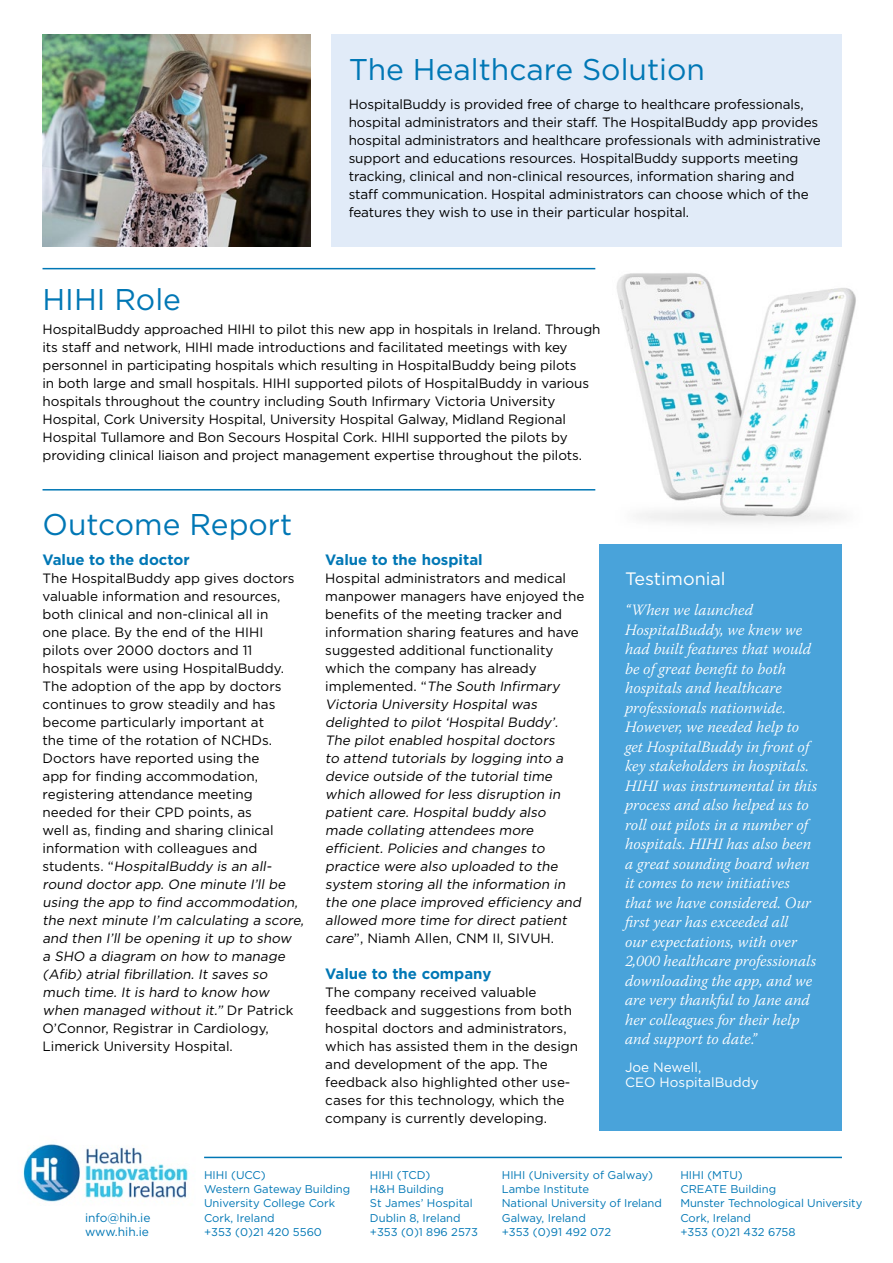
<style>
.page{position:relative;width:893px;height:1263px;background:#fff}
.page>*{position:absolute;margin:0;border:0;box-sizing:border-box;transform-origin:0 0}
.t1{font:30px "Gotham";color:#0077b5}
.t2{font:18px "Gotham";color:#fff}
.t3{font:italic 300 15.75px/19.5px "Warnock Pro";color:#fff}
.t4{font:700 15px "Gotham";color:#0077b5}
.t5{font:13.5px/18px "Gotham";letter-spacing:-.01em;color:#000}
.t6{font:italic 13.5px/18px "Gotham";color:#000}
.t7{font:13.5px/15px "Gotham";color:#fff}
.t8{font:12px/14.2px "Gotham";color:#0077b5}
.t9{font:11.25px/14.2px "Gotham";color:#0077b5}
.s1{font-style:italic}
.s2{font-style:normal}
</style>
<div class="page">
<div style="left:332px;top:34px;width:510px;height:213px;background:#e1ebf8"></div>
<div style="left:600px;top:544px;width:242px;height:587px;background:#49a3da"></div>
<hr style="left:204px;top:1157px;width:638px;height:1px;background:#0077b5">
<img style="left:23px;top:1144px;width:165px;height:58px">
<img style="left:43px;top:34px;width:267px;height:213px">
<img style="left:616px;top:273px;width:240px;height:250px">
<hr style="left:43px;top:268px;width:552px;height:1px;background:#0077b5">
<hr style="left:43px;top:489px;width:552px;height:1px;background:#0077b5">
<h1 class="t1" style="left:349px;top:53px;width:358px">The Healthcare Solution</h1>
<h1 class="t1" style="left:43px;top:283px;width:140px">HIHI Role</h1>
<p class="t5" style="left:349px;top:95px;width:474px">HospitalBuddy is provided free of charge to healthcare professionals, hospital administrators and their staff. The HospitalBuddy app provides hospital administrators and healthcare professionals with administrative support and educations resources. HospitalBuddy supports meeting tracking, clinical and non-clinical resources, information sharing and staff communication. Hospital administrators can choose which of the features they wish to use in their particular hospital.</p>
<p class="t5" style="left:43px;top:320px;width:560px">HospitalBuddy approached HIHI to pilot this new app in hospitals in Ireland. Through its staff and network, HIHI made introductions and facilitated meetings with key personnel in participating hospitals which resulting in HospitalBuddy being pilots<br>in both large and small hospitals. HIHI supported pilots of HospitalBuddy in various hospitals throughout the country including South Infirmary Victoria University Hospital, Cork University Hospital, University Hospital Galway, Midland Regional Hospital Tullamore and Bon Secours Hospital Cork. HIHI supported the pilots by providing clinical liaison and project management expertise throughout the pilots.</p>
<h1 class="t1" style="left:43px;top:508px;width:251px">Outcome Report</h1>
<p class="t4" style="left:43px;top:551px;width:149px">Value to the doctor</p>
<p class="t5" style="left:43px;top:569px;width:265px">The HospitalBuddy app gives doctors valuable information and resources, both clinical and non-clinical all in<br>one place. By the end of the HIHI<br>pilots over 2000 doctors and 11 hospitals were using HospitalBuddy.<br>The adoption of the app by doctors continues to grow steadily and has become particularly important at<br>the time of the rotation of NCHDs.<br>Doctors have reported using the<br>app for finding accommodation, registering attendance meeting needed for their CPD points, as<br>well as, finding and sharing clinical information with colleagues and<br>st u d e n ts . “ <span class="s1">HospitalBuddy is an all&shy;round doctor app. One minute I’ll be using the app to find accommodation, the next minute I’m calculating a score, and then I’ll be opening it up to show a SHO a diagram on how to manage (Afib) atrial fibrillation. It saves so much time. It is hard to know how when managed without it.”</span> D r P a t r i c k O’Connor, Registrar in Cardiology, Limerick University Hospital.</p>
<p class="t4" style="left:325px;top:551px;width:159px">Value to the hospital</p>
<p class="t6" style="left:325px;top:569px;width:261px"><span class="s2">Hospital administrators and medical manpower managers have enjoyed the benefits of the meeting tracker and information sharing features and have suggested additional functionality which the company has already<br>i m p l e m e n ted . “</span>The South Infirmary Victoria University Hospital was delighted to pilot ‘Hospital Buddy’.<br>The pilot enabled hospital doctors<br>to attend tutorials by logging into a device outside of the tutorial time which allowed for less disruption in patient care. Hospital buddy also made collating attendees more efficient. Policies and changes to practice were also uploaded to the system storing all the information in the one place improved efficiency and allowed more time for direct patient care<span class="s2">”, Niamh Allen, CNM II, SIVUH.</span></p>
<p class="t4" style="left:325px;top:965px;width:168px">Value to the company</p>
<p class="t5" style="left:325px;top:983px;width:254px">The company received valuable feedback and suggestions from both hospital doctors and administrators, which has assisted them in the design and development of the app. The feedback also highlighted other use&shy;cases for this technology, which the company is currently developing.</p>
<h2 class="t2" style="left:625px;top:568px;width:102px">Testimonial</h2>
<p class="t3" style="left:625px;top:600px;width:194px">“When we launched<br>HospitalBuddy, we knew we had built features that would be of great benefit to both hospitals and healthcare professionals nationwide.<br>However, we needed help to get HospitalBuddy in front of key stakeholders in hospitals.<br>HIHI was instrumental in this process and also helped us to roll out pilots in a number of hospitals. HIHI has also been a great sounding board when it comes to new initiatives that we have considered. Our first year has exceeded all<br>our expectations, with over<br>2,000 healthcare professionals downloading the app, and we are very thankful to Jane and her colleagues for their help and support to date.”</p>
<p class="t7" style="left:625px;top:1060px;width:135px">Joe Newell,<br>CEO HospitalBuddy</p>
<p class="t8" style="left:85px;top:1210px;width:67px">info@hih.ie www.hih.ie</p>
<p class="t9" style="left:502px;top:1167px;width:162px">HIHI (University of Galway)<br>Lambe Institute<br>National University of Ireland<br>Galway, Ireland<br>+353 (0)91 492 072</p>
<p class="t9" style="left:204px;top:1167px;width:148px">HIHI (UCC)<br>Western Gateway Building<br>University College Cork<br>Cork, Ireland<br>+353 (0)21 420 5560</p>
<p class="t9" style="left:370px;top:1167px;width:109px">HIHI (TCD)<br>H&amp;H Building<br>St James’ Hospital<br>Dublin 8, Ireland +353 (0)1 896 2573</p>
<p class="t9" style="left:680px;top:1167px;width:184px">HIHI (MTU)<br>CREATE Building<br>Munster Technological University<br>Cork, Ireland<br>+353 (0)21 432 6758</p>
</div>
